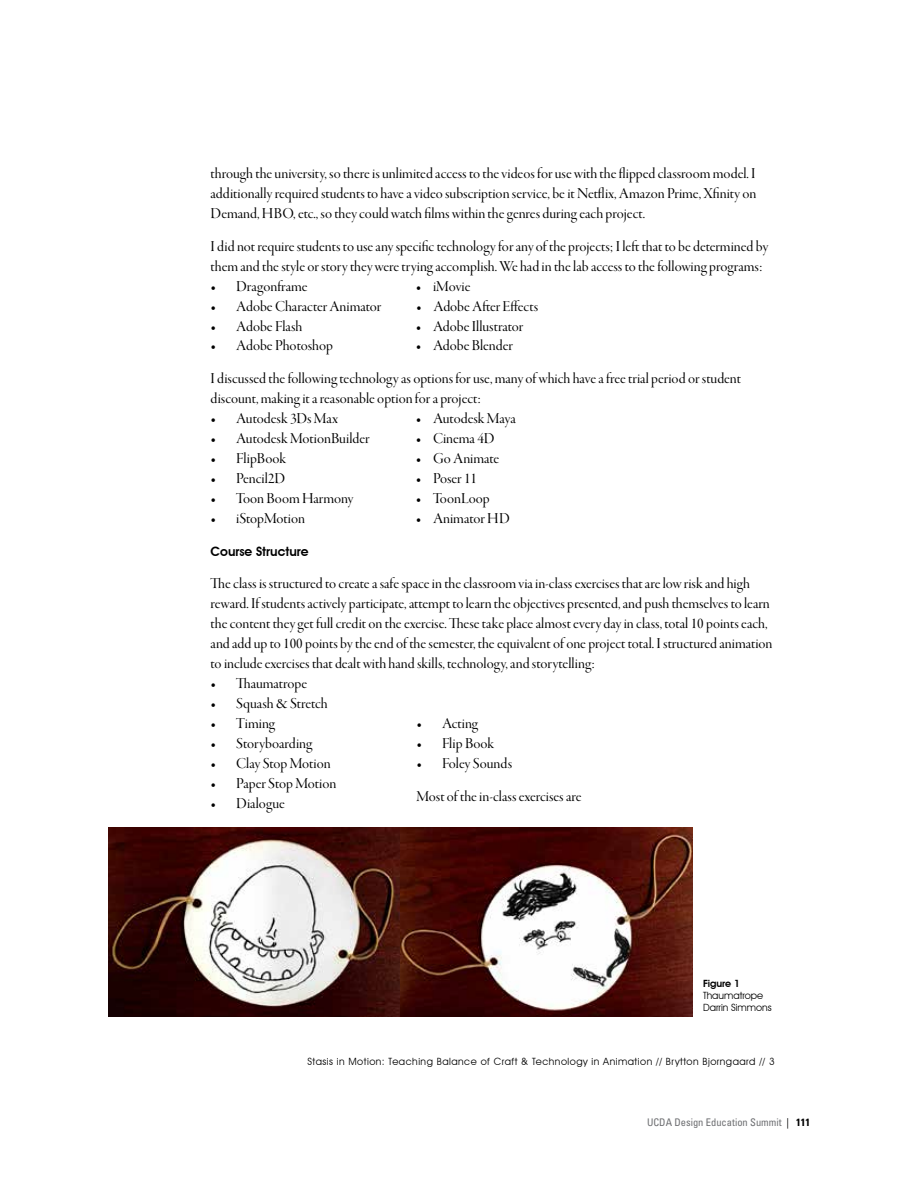
<style>
.page{position:relative;width:918px;height:1188px;background:#fff}
.page>*{position:absolute;margin:0;border:0;box-sizing:border-box;transform-origin:0 0}
.t1{font:15.6px/20px "Garamond Premr Pro Disp";color:#000}
.t2{font:600 12.9px "Avant Garde IT Cby BT";color:#000}
.t3{font:condensed 10.5px "Univers LT Std";color:#6d6e71}
.t4{font:10.05px "Avant Garde IT Cby BT";letter-spacing:.05em;color:#000}
.t5{font:10.05px/12px "Avant Garde IT Cby BT";color:#000}
.t6{font:600 10.05px "Avant Garde IT Cby BT";color:#000}
.s1{color:#000}
.s2{font-weight:700;color:#000}
</style>
<div class="page">
<img style="left:108px;top:827px;width:584px;height:189px">
<p class="t1" style="left:211px;top:164px;width:547px;text-align:justify">through the university, so there is unlimited access to the videos for use with the flipped classroom model. I additionally required students to have a video subscription service, be it Netflix, Amazon Prime, Xfinity on Demand, HBO, etc., so they could watch films within the genres during each project.</p>
<p class="t1" style="left:211px;top:236px;width:559px">I did not require students to use any specific technology for any of the projects; I left that to be determined by them and the style or story they were trying accomplish. We had in the lab access to the following programs:</p>
<p class="t1" style="left:211px;top:276px;width:99px">• Dragonframe</p>
<p class="t1" style="left:416px;top:276px;width:56px">• iMovie</p>
<p class="t1" style="left:211px;top:296px;width:172px">• Adobe Character Animator</p>
<p class="t1" style="left:416px;top:296px;width:123px">• Adobe After Effects</p>
<p class="t1" style="left:211px;top:316px;width:93px">• Adobe Flash</p>
<p class="t1" style="left:416px;top:316px;width:109px">• Adobe Illustrator</p>
<p class="t1" style="left:211px;top:336px;width:124px">• Adobe Photoshop</p>
<p class="t1" style="left:211px;top:330px;width:532px;line-height:32.8px;text-indent:205px">• Adobe Blender<br>I discussed the following technology as options for use, many of which have a free trial period or student</p>
<p class="t1" style="left:211px;top:389px;width:272px">discount, making it a reasonable option for a project:</p>
<p class="t1" style="left:211px;top:409px;width:129px">• Autodesk 3Ds Max</p>
<p class="t1" style="left:416px;top:409px;width:101px">• Autodesk Maya</p>
<p class="t1" style="left:211px;top:429px;width:160px">• Autodesk MotionBuilder</p>
<p class="t1" style="left:416px;top:429px;width:80px">• Cinema 4D</p>
<p class="t1" style="left:211px;top:449px;width:77px">• FlipBook</p>
<p class="t1" style="left:416px;top:449px;width:85px">• Go Animate</p>
<p class="t1" style="left:211px;top:469px;width:76px">• Pencil2D</p>
<p class="t1" style="left:416px;top:469px;width:63px">• Poser 11</p>
<p class="t1" style="left:211px;top:489px;width:144px">• Toon Boom Harmony</p>
<p class="t1" style="left:416px;top:489px;width:75px">• ToonLoop</p>
<p class="t1" style="left:211px;top:509px;width:96px">• iStopMotion</p>
<p class="t1" style="left:416px;top:509px;width:96px">• Animator HD</p>
<p class="t2" style="left:211px;top:543px;width:99px">Course Structure</p>
<p class="t1" style="left:211px;top:574px;width:563px">The class is structured to create a safe space in the classroom via in-class exercises that are low risk and high reward. If students actively participate, attempt to learn the objectives presented, and push themselves to learn the content they get full credit on the exercise. These take place almost every day in class, total 10 points each, and add up to 100 points by the end of the semester, the equivalent of one project total. I structured animation to include exercises that dealt with hand skills, technology, and storytelling:</p>
<p class="t1" style="left:211px;top:674px;width:98px">• Thaumatrope</p>
<p class="t1" style="left:211px;top:694px;width:119px">• Squash &amp; Stretch</p>
<p class="t1" style="left:211px;top:714px;width:66px">• Timing</p>
<p class="t1" style="left:211px;top:734px;width:103px">• Storyboarding</p>
<p class="t1" style="left:211px;top:754px;width:122px">• Clay Stop Motion</p>
<p class="t1" style="left:211px;top:774px;width:127px">• Paper Stop Motion</p>
<p class="t1" style="left:211px;top:794px;width:76px">• Dialogue</p>
<p class="t1" style="left:416px;top:714px;width:63px">• Acting</p>
<p class="t1" style="left:416px;top:734px;width:79px">• Flip Book</p>
<p class="t1" style="left:416px;top:747px;width:167px;line-height:32.8px">• Foley Sounds<br>Most of the in-class exercises are</p>
<p class="t6" style="left:703px;top:977px;width:38px">Figure 1</p>
<p class="t5" style="left:703px;top:989px;width:70px">Thaumatrope<br>Darrin Simmons</p>
<p class="t4" style="left:307px;top:1055px;width:469px">Stasis in Motion: Teaching Balance of Craft &amp; Technology in Animation // Brytton Bjorngaard // 3</p>
<p class="t3" style="left:647px;top:1116px;width:165px">UCDA Design Education Summit <span class="s1">|</span> <span class="s2">111</span></p>
</div>
